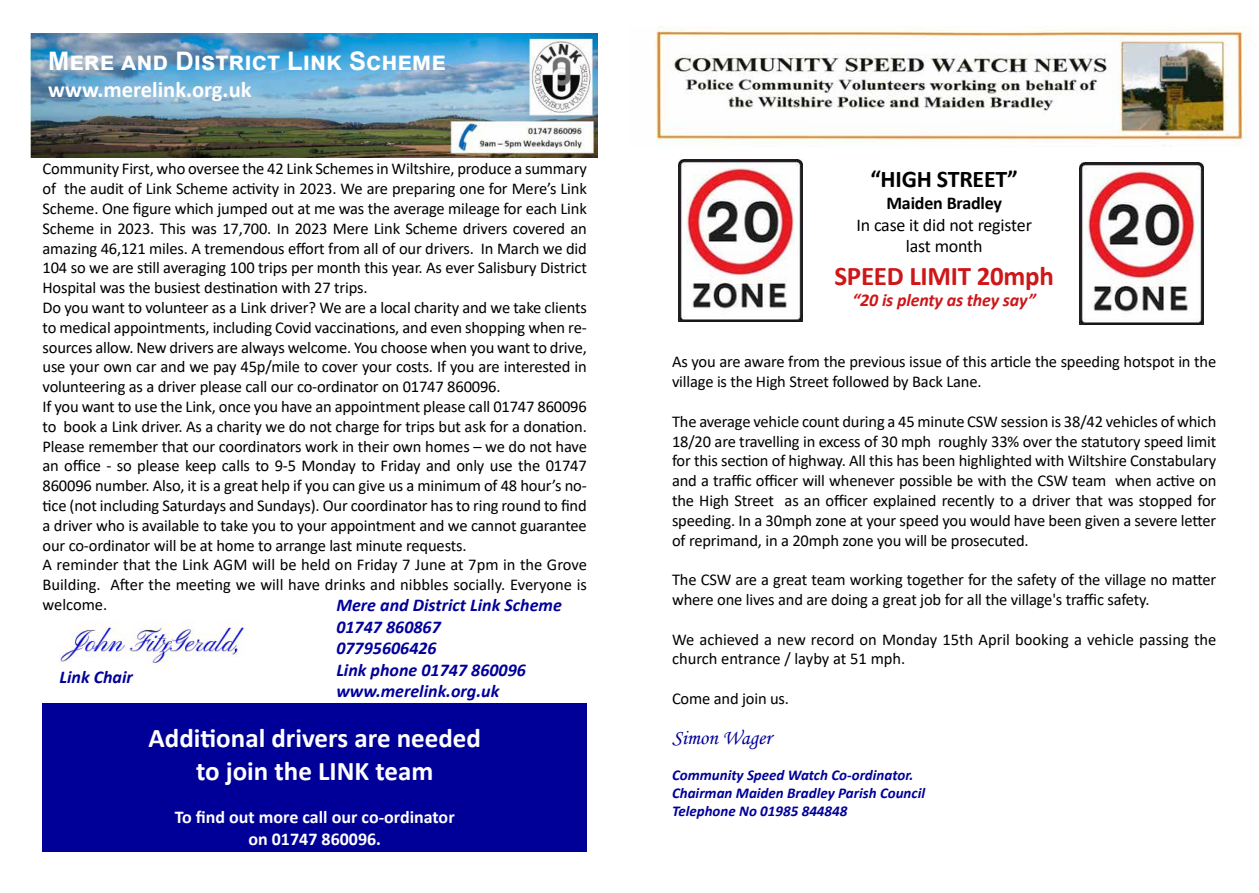
<style>
.page{position:relative;width:1259px;height:893px;background:#fff}
.page>*{position:absolute;margin:0;border:0;box-sizing:border-box;transform-origin:0 0}
.t1{font:700 27px/32.4px "Calibri";color:#fff;text-align:center}
.t2{font:700 27px "Calibri";letter-spacing:-.01em;color:#cd1719}
.t3{font:700 25.5px "Arial";color:#fff}
.t4{font:700 24px "Calibri";letter-spacing:-.01em;color:#000}
.t5{font:700 22.5px "Calibri";color:#fff}
.t6{font:21px "Monotype Corsiva";color:#009}
.t7{font:italic 700 18px/21.6px "Calibri";color:#009}
.t8{font:700 18px/21.6px "Calibri";color:#fff;text-align:center}
.t9{font:18px/21.6px "Calibri";letter-spacing:-.01em;color:#000;text-align:center}
.t10{font:italic 700 18px "Calibri";letter-spacing:-.01em;color:#cd1719}
.t11{font:700 18px "Calibri";color:#000}
.t12{font:16.5px/19.8px "Calibri";letter-spacing:-.01em;color:#000}
.t13{font:italic 700 15px/18px "Calibri";color:#009}
</style>
<div class="page">
<div style="left:43px;top:703px;width:544px;height:148px;background:#009"></div>
<img style="left:30px;top:33px;width:567px;height:124px">
<img style="left:60px;top:621px;width:184px;height:49px">
<img style="left:656px;top:26px;width:594px;height:121px">
<img style="left:678px;top:159px;width:124px;height:163px">
<img style="left:1079px;top:162px;width:125px;height:163px">
<h2 class="t3" style="left:48px;top:43px;width:399px">Mere and District Link Scheme</h2>
<h3 class="t5" style="left:48px;top:73px;width:205px">www.merelink.org.uk</h3>
<p class="t12" style="left:43px;top:158px;width:546px">Community First, who oversee the 42 Link Schemes in Wiltshire, produce a summary of the audit of Link Scheme activity in 2023. We are preparing one for Mere’s Link Scheme. One figure which jumped out at me was the average mileage for each Link Scheme in 2023. This was 17,700. In 2023 Mere Link Scheme drivers covered an amazing 46,121 miles. A tremendous effort from all of our drivers. In March we did 104 so we are still averaging 100 trips per month this year. As ever Salisbury District Hospital was the busiest destination with 27 trips.<br>Do you want to volunteer as a Link driver? We are a local charity and we take clients to medical appointments, including Covid vaccinations, and even shopping when re&shy;sources allow. New drivers are always welcome. You choose when you want to drive, use your own car and we pay 45p/mile to cover your costs. If you are interested in volunteering as a driver please call our co-ordinator on 01747 860096.<br>If you want to use the Link, once you have an appointment please call 01747 860096 to book a Link driver. As a charity we do not charge for trips but ask for a donation.<br>Please remember that our coordinators work in their own homes – we do not have an office - so please keep calls to 9-5 Monday to Friday and only use the 01747<br>860096 number. Also, it is a great help if you can give us a minimum of 48 hour’s no&shy;tice (not including Saturdays and Sundays). Our coordinator has to ring round to find a driver who is available to take you to your appointment and we cannot guarantee our co-ordinator will be at home to arrange last minute requests.<br>A reminder that the Link AGM will be held on Friday 7 June at 7pm in the Grove Building. After the meeting we will have drinks and nibbles socially. Everyone is welcome.</p>
<p class="t7" style="left:336px;top:594px;width:227px">Mere and District Link Scheme<br>01747 860867<br>07795606426<br>Link phone 01747 860096 www.merelink.org.uk</p>
<p class="t7" style="left:60px;top:666px;width:75px">Link Chair</p>
<h1 class="t1" style="left:148px;top:722px;width:334px">Additional drivers are needed to join the LINK team</h1>
<p class="t8" style="left:175px;top:806px;width:281px">To find out more call our co-ordinator on 01747 860096.</p>
<h3 class="t4" style="left:870px;top:162px;width:149px">“HIGH STREET”</h3>
<p class="t11" style="left:886px;top:190px;width:117px">Maiden Bradley</p>
<p class="t9" style="left:856px;top:213px;width:177px">In case it did not register last month</p>
<h1 class="t2" style="left:834px;top:257px;width:221px">SPEED LIMIT 20mph</h1>
<p class="t10" style="left:852px;top:287px;width:185px">“20 is plenty as they say”</p>
<p class="t12" style="left:672px;top:352px;width:546px">As you are aware from the previous issue of this article the speeding hotspot in the village is the High Street followed by Back Lane.</p>
<p class="t12" style="left:672px;top:411px;width:546px;text-align:justify">The average vehicle count during a 45 minute CSW session is 38/42 vehicles of which 18/20 are travelling in excess of 30 mph roughly 33% over the statutory speed limit for this section of highway. All this has been highlighted with Wiltshire Constabulary and a traffic officer will whenever possible be with the CSW team when active on the High Street as an officer explained recently to a driver that was stopped for speeding. In a 30mph zone at your speed you would have been given a severe letter of reprimand, in a 20mph zone you will be prosecuted.</p>
<p class="t12" style="left:672px;top:569px;width:546px">The CSW are a great team working together for the safety of the village no matter where one lives and are doing a great job for all the village's traffic safety.</p>
<p class="t12" style="left:672px;top:629px;width:546px">We achieved a new record on Monday 15th April booking a vehicle passing the church entrance / layby at 51 mph.</p>
<p class="t12" style="left:672px;top:688px;width:119px">Come and join us.</p>
<p class="t6" style="left:672px;top:725px;width:101px">Simon Wager</p>
<p class="t13" style="left:672px;top:766px;width:254px">Community Speed Watch Co-ordinator.<br>Chairman Maiden Bradley Parish Council<br>Telephone No 01985 844848</p>
</div>
